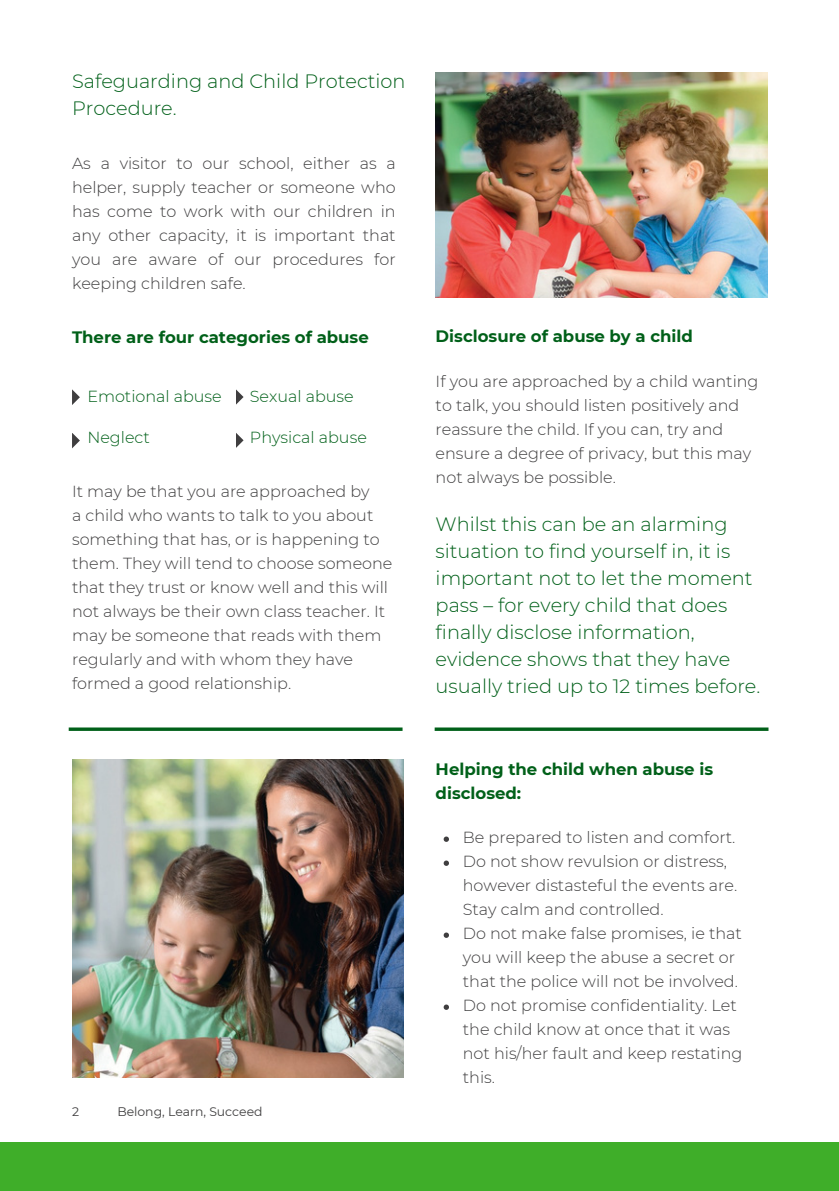
<style>
.page{position:relative;width:839px;height:1191px;background:#fff}
.page>*{position:absolute;margin:0;border:0;box-sizing:border-box;transform-origin:0 0}
.t1{font:300 19.4px/27px "Montserrat";color:#016019}
.t2{font:700 16.6px/24px "Montserrat";color:#016019}
.t3{font:300 16px/24px "Montserrat";color:#3f3e3f}
.t4{font:300 16px "Montserrat";color:#016019}
.t5{font:12.4px "Montserrat";color:#3f3e3f}
</style>
<div class="page">
<div style="left:0;top:1142px;width:838px;height:49px;background:#3fae29"></div>
<svg style="left:69px;top:728px;width:333px;height:3px"></svg>
<img style="left:72px;top:760px;width:332px;height:318px">
<img style="left:435px;top:72px;width:332px;height:225px">
<svg style="left:72px;top:389px;width:8px;height:16px"></svg>
<svg style="left:72px;top:433px;width:8px;height:15px"></svg>
<svg style="left:236px;top:389px;width:7px;height:16px"></svg>
<svg style="left:236px;top:433px;width:7px;height:15px"></svg>
<svg style="left:434px;top:728px;width:334px;height:3px"></svg>
<svg style="left:443px;top:837px;width:6px;height:5px"></svg>
<svg style="left:443px;top:861px;width:6px;height:5px"></svg>
<svg style="left:443px;top:933px;width:6px;height:5px"></svg>
<svg style="left:443px;top:1005px;width:6px;height:5px"></svg>
<p class="t1" style="left:72px;top:68px;width:335px">Safeguarding and Child Protection<br>Procedure.</p>
<h3 class="t3" style="left:72px;top:151px;width:325px;text-align:justify">As a visitor to our school, either as a helper, supply teacher or someone who has come to work with our children in any other capacity, it is important that you are aware of our procedures for keeping children safe.</h3>
<h1 class="t2" style="left:72px;top:325px;width:298px">There are four categories of abuse</h1>
<h3 class="t2" style="left:435px;top:324px;width:259px">Disclosure of abuse by a child</h3>
<h2 class="t4" style="left:87px;top:386px;width:136px">Emotional abuse</h2>
<h2 class="t4" style="left:87px;top:428px;width:64px">Neglect</h2>
<h3 class="t4" style="left:250px;top:386px;width:105px">Sexual abuse</h3>
<h3 class="t4" style="left:250px;top:428px;width:118px">Physical abuse</h3>
<h3 class="t3" style="left:72px;top:479px;width:322px">It may be that you are approached by<br>a child who wants to talk to you about something that has, or is happening to them. They will tend to choose someone that they trust or know well and this will not always be their own class teacher. It may be someone that reads with them regularly and with whom they have formed a good relationship.</h3>
<p class="t5" style="left:72px;top:1104px;width:9px">2</p>
<p class="t5" style="left:117px;top:1104px;width:147px">Belong, Learn, Succeed</p>
<h2 class="t3" style="left:435px;top:370px;width:324px">If you are approached by a child wanting to talk, you should listen positively and reassure the child. If you can, try and ensure a degree of privacy, but this may not always be possible.</h2>
<p class="t1" style="left:435px;top:511px;width:326px">Whilst this can be an alarming situation to find yourself in, it is important not to let the moment pass – for every child that does finally disclose information, evidence shows that they have usually tried up to 12 times before.</p>
<p class="t2" style="left:435px;top:757px;width:279px">Helping the child when abuse is disclosed:</p>
<h3 class="t3" style="left:463px;top:825px;width:274px">Be prepared to listen and comfort.</h3>
<h3 class="t3" style="left:463px;top:849px;width:276px">Do not show revulsion or distress, however distasteful the events are.<br>Stay calm and controlled.</h3>
<h1 class="t3" style="left:463px;top:921px;width:280px">Do not make false promises, ie that you will keep the abuse a secret or that the police will not be involved.</h1>
<p class="t3" style="left:463px;top:993px;width:281px">Do not promise confidentiality. Let the child know at once that it was not his/her fault and keep restating this.</p>
</div>
